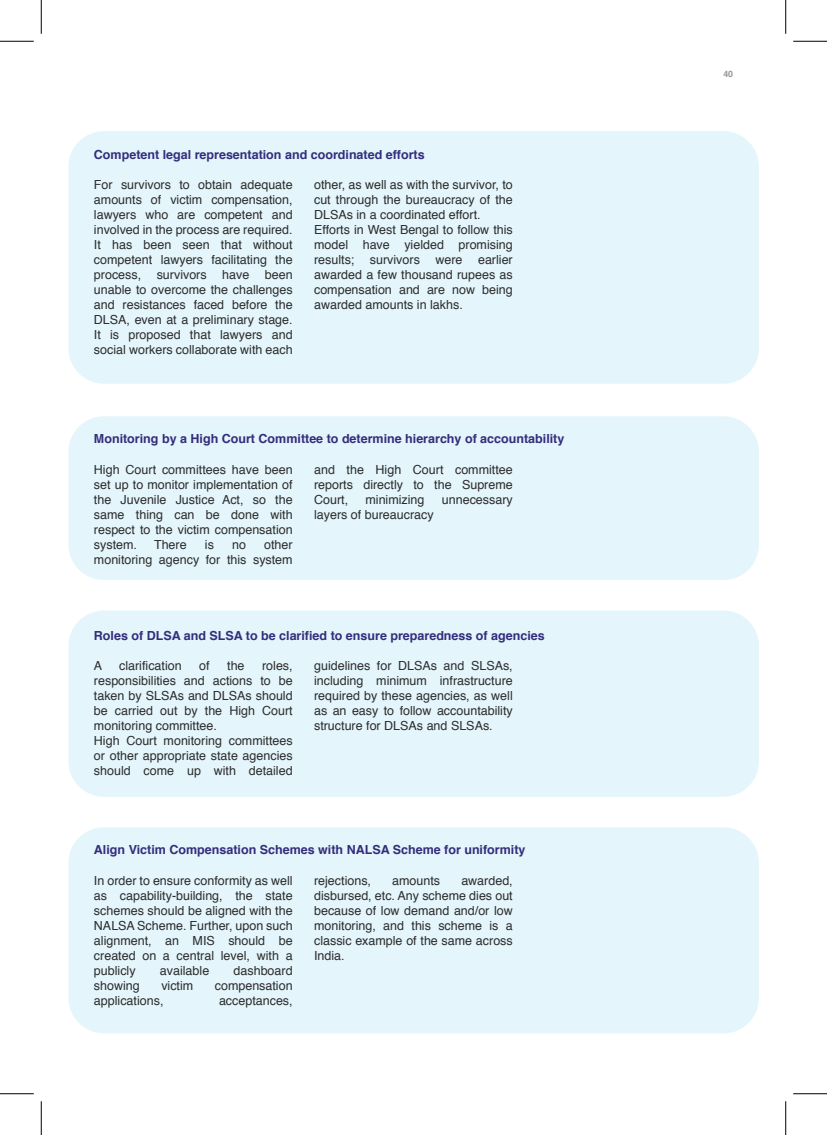
<style>
.page{position:relative;width:827px;height:1135px;background:#fff}
.page>*{position:absolute;margin:0;border:0;box-sizing:border-box;transform-origin:0 0}
.t1{font:12.5px/15px "Helvetica";color:#2b2c2c;text-align:justify}
.t2{font:700 12.5px "Helvetica";color:#332d7b}
.t3{font:700 8.75px "Helvetica";color:#939598}
</style>
<div class="page">
<div style="left:68px;top:131px;width:691px;height:253px;background:#e4f5fb;border-radius:35px"></div>
<div style="left:68px;top:416px;width:691px;height:164px;background:#e4f5fb;border-radius:35px"></div>
<div style="left:68px;top:610px;width:691px;height:187px;background:#e4f5fb;border-radius:35px"></div>
<div style="left:68px;top:827px;width:691px;height:206px;background:#e4f5fb;border-radius:35px"></div>
<hr style="left:0;top:41px;width:34px;height:1px;background:#000">
<hr style="left:793px;top:41px;width:34px;height:1px;background:#000">
<hr style="left:0;top:1093px;width:34px;height:1px;background:#000">
<hr style="left:793px;top:1093px;width:34px;height:1px;background:#000">
<hr style="left:41px;top:0;width:1px;height:34px;background:#000">
<hr style="left:41px;top:1101px;width:1px;height:34px;background:#000">
<hr style="left:785px;top:0;width:1px;height:34px;background:#000">
<hr style="left:785px;top:1101px;width:1px;height:34px;background:#000">
<p class="t2" style="left:94px;top:144px;width:332px">Competent legal representation and coordinated efforts</p>
<p class="t1" style="left:94px;top:178px;width:200px">For survivors to obtain adequate amounts of victim compensation, lawyers who are competent and involved in the process are required.<br>It has been seen that without competent lawyers facilitating the process, survivors have been unable to overcome the challenges and resistances faced before the DLSA, even at a preliminary stage.<br>It is proposed that lawyers and social workers collaborate with each</p>
<p class="t1" style="left:314px;top:178px;width:200px;text-align:left">other, as well as with the survivor, to cut through the bureaucracy of the<br>DLSAs in a coordinated effort.<br>Efforts in West Bengal to follow this model have yielded promising results; survivors were earlier awarded a few thousand rupees as compensation and are now being awarded amounts in lakhs.</p>
<p class="t2" style="left:94px;top:429px;width:472px">Monitoring by a High Court Committee to determine hierarchy of accountability</p>
<p class="t1" style="left:94px;top:462px;width:200px">High Court committees have been set up to monitor implementation of the Juvenile Justice Act, so the same thing can be done with respect to the victim compensation system.</p>
<p class="t1" style="left:314px;top:462px;width:200px">and the High Court committee reports directly to the Supreme Court,</p>
<p class="t1" style="left:365px;top:492px;width:61px">minimizing</p>
<p class="t1" style="left:442px;top:492px;width:72px">unnecessary</p>
<p class="t1" style="left:314px;top:507px;width:121px">layers of bureaucracy</p>
<p class="t1" style="left:94px;top:537px;width:200px;text-align:right">other<br>monitoring agency for this system</p>
<p class="t1" style="left:154px;top:537px;width:34px">There</p>
<p class="t1" style="left:205px;top:537px;width:11px">is</p>
<p class="t1" style="left:232px;top:537px;width:15px">no</p>
<p class="t2" style="left:94px;top:625px;width:452px">Roles of DLSA and SLSA to be clarified to ensure preparedness of agencies</p>
<p class="t1" style="left:94px;top:659px;width:10px">A</p>
<p class="t1" style="left:119px;top:659px;width:64px">clarification</p>
<p class="t1" style="left:199px;top:659px;width:12px">of</p>
<p class="t1" style="left:227px;top:659px;width:19px">the</p>
<p class="t1" style="left:94px;top:659px;width:200px;text-align:left;text-indent:168px">roles, responsibilities and actions to be taken by SLSAs and DLSAs should be carried out by the High Court monitoring committee.<br>High Court monitoring committees or other appropriate state agencies should come up with detailed</p>
<p class="t1" style="left:314px;top:659px;width:200px">guidelines for DLSAs and SLSAs, including minimum infrastructure required by these agencies, as well as an easy to follow accountability structure for DLSAs and SLSAs.</p>
<p class="t2" style="left:94px;top:840px;width:433px">Align Victim Compensation Schemes with NALSA Scheme for uniformity</p>
<p class="t1" style="left:94px;top:873px;width:200px">In order to ensure conformity as well as capability-building, the state schemes should be aligned with the NALSA Scheme. Further, upon such alignment, an MIS should be created on a central level, with a publicly</p>
<p class="t1" style="left:314px;top:873px;width:200px;text-indent:147px">awarded, disbursed, etc. Any scheme dies out because of low demand and/or low monitoring, and this scheme is a classic example of the same across India.</p>
<p class="t1" style="left:314px;top:873px;width:58px">rejections,</p>
<p class="t1" style="left:392px;top:873px;width:49px">amounts</p>
<p class="t1" style="left:160px;top:963px;width:51px">available</p>
<p class="t1" style="left:233px;top:963px;width:61px">dashboard</p>
<p class="t1" style="left:94px;top:978px;width:47px">showing</p>
<p class="t1" style="left:161px;top:978px;width:33px">victim</p>
<p class="t1" style="left:215px;top:978px;width:79px">compensation</p>
<p class="t1" style="left:94px;top:993px;width:71px">applications,</p>
<p class="t1" style="left:219px;top:993px;width:75px">acceptances,</p>
<p class="t3" style="left:723px;top:67px;width:11px">40</p>
</div>
